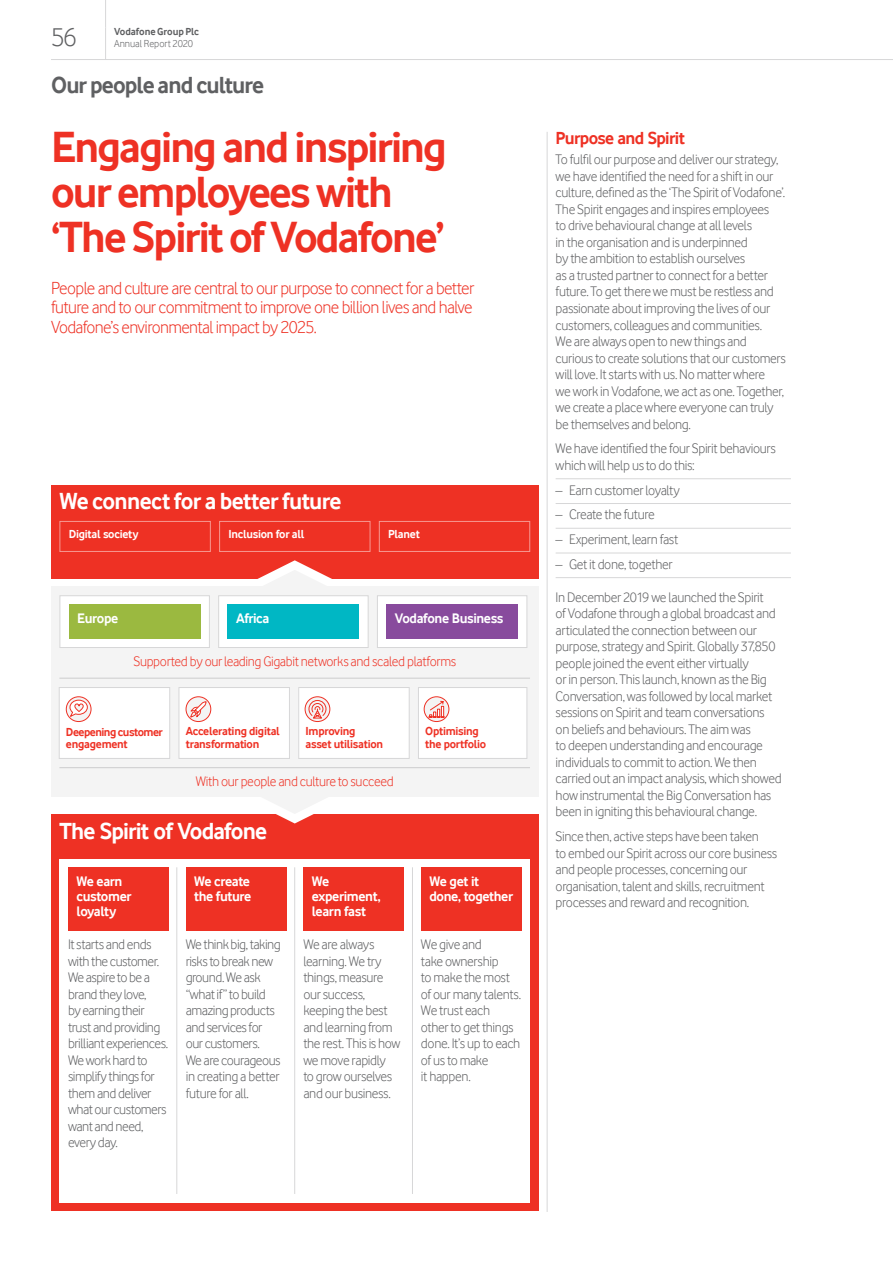
<style>
.page{position:relative;width:893px;height:1263px;background:#fff}
.page>*{position:absolute;margin:0;border:0;box-sizing:border-box;transform-origin:0 0}
.t1{font:700 45px/45px "Vodafone Rg";letter-spacing:-.04em;color:#ee3124}
.t2{font:27px "Vodafone Lt";color:#5f6062}
.t3{font:700 24px "Vodafone Rg";letter-spacing:-.03em;color:#fff}
.t4{font:700 24px "Vodafone Rg";letter-spacing:-.04em;color:#5f6062}
.t5{font:18px/19.5px "Vodafone Lt";letter-spacing:-.035em;color:#ee3124;text-align:justify}
.t6{font:700 18px "Vodafone Rg";letter-spacing:-.035em;color:#ee3124}
.t7{font:14.25px/16.5px "Vodafone Lt";letter-spacing:-.025em;color:#5f6062}
.t8{font:700 14.25px/15px "Vodafone Rg";letter-spacing:-.025em;color:#fff}
.t9{font:14.25px "Vodafone Lt";letter-spacing:-.025em;color:#ee3124}
.t10{font:700 12px/13.5px "Vodafone Rg";letter-spacing:-.02em;color:#ee3124}
.t11{font:700 12px "Vodafone Rg";letter-spacing:-.02em;color:#fff}
.t12{font:700 12px/12px "Vodafone Rg";letter-spacing:-.04em;color:#ee3124}
.t13{font:700 10.5px "Vodafone Rg";letter-spacing:-.01em;color:#5f6062}
.t14{font:10.5px "Vodafone Lt";color:#5f6062}
</style>
<div class="page">
<div style="left:51px;top:814px;width:488px;height:397px;background:#ee3124"></div>
<div style="left:60px;top:859px;width:470px;height:343px;background:#fff"></div>
<div style="left:68px;top:867px;width:101px;height:64px;background:#ee3124"></div>
<div style="left:186px;top:867px;width:100px;height:64px;background:#ee3124"></div>
<div style="left:303px;top:867px;width:101px;height:64px;background:#ee3124"></div>
<div style="left:421px;top:867px;width:101px;height:64px;background:#ee3124"></div>
<hr style="left:547px;top:132px;width:1px;height:1080px;background:#d7d7d8">
<hr style="left:556px;top:478px;width:235px;height:1px;background:#d7d7d8">
<hr style="left:556px;top:503px;width:235px;height:1px;background:#d7d7d8">
<hr style="left:556px;top:528px;width:235px;height:1px;background:#d7d7d8">
<hr style="left:556px;top:553px;width:235px;height:1px;background:#d7d7d8">
<hr style="left:556px;top:577px;width:235px;height:1px;background:#d7d7d8">
<div style="left:51px;top:485px;width:487px;height:93px;background:#ee3124"></div>
<svg style="left:207px;top:560px;width:176px;height:27px"></svg>
<svg style="left:263px;top:797px;width:64px;height:27px"></svg>
<div style="left:51px;top:587px;width:488px;height:210px;background:#f4f4f4"></div>
<div style="left:59px;top:687px;width:111px;height:71px;background:#fff"></div>
<div style="left:59px;top:687px;width:111px;height:72px;border:1px solid #d7d7d8"></div>
<div style="left:60px;top:595px;width:150px;height:53px;background:#fff;border:1px solid #d7d7d8"></div>
<div style="left:218px;top:595px;width:151px;height:53px;background:#fff;border:1px solid #d7d7d8"></div>
<div style="left:377px;top:595px;width:150px;height:53px;background:#fff;border:1px solid #d7d7d8"></div>
<div style="left:69px;top:605px;width:132px;height:34px;background:#9bb940"></div>
<div style="left:228px;top:605px;width:131px;height:34px;background:#00b7c4"></div>
<div style="left:386px;top:605px;width:132px;height:34px;background:#884b9d"></div>
<div style="left:60px;top:521px;width:151px;height:31px;border:1px solid #f79891"></div>
<div style="left:219px;top:521px;width:151px;height:31px;border:1px solid #f79891"></div>
<div style="left:379px;top:521px;width:151px;height:31px;border:1px solid #f79891"></div>
<div style="left:179px;top:687px;width:110px;height:71px;background:#fff"></div>
<div style="left:179px;top:687px;width:111px;height:72px;border:1px solid #d7d7d8"></div>
<div style="left:299px;top:687px;width:110px;height:71px;background:#fff"></div>
<div style="left:298px;top:687px;width:112px;height:72px;border:1px solid #d7d7d8"></div>
<div style="left:418px;top:687px;width:109px;height:71px;background:#fff"></div>
<div style="left:418px;top:687px;width:109px;height:72px;border:1px solid #d7d7d8"></div>
<hr style="left:59px;top:678px;width:471px;height:1px;background:#cccccd">
<hr style="left:59px;top:767px;width:471px;height:1px;background:#cccccd">
<hr style="left:176px;top:867px;width:1px;height:327px;background:#d7d7d8">
<hr style="left:294px;top:867px;width:1px;height:327px;background:#d7d7d8">
<hr style="left:412px;top:867px;width:1px;height:327px;background:#d7d7d8">
<svg style="left:424px;top:697px;width:25px;height:24px"></svg>
<div style="left:424px;top:696px;width:25px;height:26px;border:1px solid #ee3124;border-radius:50%"></div>
<svg style="left:428px;top:700px;width:18px;height:18px"></svg>
<svg style="left:305px;top:697px;width:25px;height:24px"></svg>
<div style="left:305px;top:696px;width:25px;height:26px;border:1px solid #ee3124;border-radius:50%"></div>
<svg style="left:308px;top:700px;width:19px;height:19px"></svg>
<svg style="left:186px;top:697px;width:25px;height:24px"></svg>
<div style="left:186px;top:696px;width:25px;height:26px;border:1px solid #ee3124;border-radius:50%"></div>
<svg style="left:190px;top:701px;width:17px;height:21px"></svg>
<svg style="left:66px;top:697px;width:25px;height:24px"></svg>
<div style="left:66px;top:696px;width:25px;height:26px;border:1px solid #ee3124;border-radius:50%"></div>
<svg style="left:69px;top:699px;width:19px;height:19px"></svg>
<hr style="left:51px;top:59px;width:842px;height:1px;background:#d7d7d8">
<svg style="left:105px;top:0;width:1px;height:28px"></svg>
<hr style="left:105px;top:28px;width:1px;height:32px;background:#d7d7d8">
<h2 class="t2" style="left:51px;top:21px;width:27px">56</h2>
<p class="t13" style="left:114px;top:25px;width:86px">Vodafone Group Plc</p>
<p class="t14" style="left:114px;top:37px;width:81px">Annual Report 2020</p>
<h3 class="t4" style="left:51px;top:71px;width:215px">Our people and culture</h3>
<h1 class="t1" style="left:51px;top:124px;width:397px">Engaging and inspiring our employees with ‘The Spirit of Vodafone’</h1>
<p class="t5" style="left:51px;top:278px;width:425px">People and culture are central to our purpose to connect for a better future and to our commitment to improve one billion lives and halve Vodafone’s environmental impact by 2025.</p>
<h3 class="t3" style="left:60px;top:487px;width:284px">We connect for a better future</h3>
<p class="t11" style="left:69px;top:527px;width:71px">Digital society</p>
<p class="t11" style="left:228px;top:527px;width:77px">Inclusion for all</p>
<p class="t11" style="left:388px;top:527px;width:33px">Planet</p>
<p class="t8" style="left:77px;top:610px;width:43px">Europe</p>
<p class="t8" style="left:236px;top:610px;width:35px">Africa</p>
<p class="t8" style="left:395px;top:610px;width:110px">Vodafone Business</p>
<p class="t9" style="left:133px;top:653px;width:324px">Supported by our leading Gigabit networks and scaled platforms</p>
<p class="t12" style="left:66px;top:726px;width:98px">Deepening customer engagement</p>
<p class="t10" style="left:186px;top:724px;width:96px">Accelerating digital transformation</p>
<p class="t10" style="left:305px;top:724px;width:79px">Improving asset utilisation</p>
<p class="t10" style="left:425px;top:724px;width:63px">Optimising the portfolio</p>
<p class="t9" style="left:196px;top:773px;width:199px">With our people and culture to succeed</p>
<h3 class="t3" style="left:60px;top:817px;width:209px">The Spirit of Vodafone</h3>
<p class="t8" style="left:77px;top:873px;width:57px">We earn customer loyalty</p>
<p class="t8" style="left:194px;top:873px;width:59px">We create the future</p>
<p class="t8" style="left:312px;top:873px;width:70px">We experiment, learn fast</p>
<p class="t8" style="left:429px;top:873px;width:85px">We get it done, together</p>
<p class="t7" style="left:68px;top:936px;width:102px">It starts and ends with the customer.<br>We aspire to be a brand they love,<br>by earning their trust and providing brilliant experiences.<br>We work hard to simplify things for them and deliver what our customers want and need, every day.</p>
<p class="t7" style="left:186px;top:936px;width:96px">We think big, taking risks to break new ground. We ask “what if” to build amazing products and services for our customers.<br>We are courageous in creating a better future for all.</p>
<p class="t7" style="left:303px;top:936px;width:99px">We are always learning. We try things, measure our success, keeping the best and learning from the rest. This is how we move rapidly<br>to grow ourselves and our business.</p>
<p class="t7" style="left:421px;top:936px;width:102px">We give and<br>take ownership<br>to make the most of our many talents.<br>We trust each other to get things done. It’s up to each of us to make<br>it happen.</p>
<p class="t6" style="left:556px;top:127px;width:131px">Purpose and Spirit</p>
<p class="t7" style="left:556px;top:151px;width:232px">To fulfil our purpose and deliver our strategy, we have identified the need for a shift in our culture, defined as the ‘The Spirit of Vodafone’.<br>The Spirit engages and inspires employees<br>to drive behavioural change at all levels<br>in the organisation and is underpinned<br>by the ambition to establish ourselves<br>as a trusted partner to connect for a better future. To get there we must be restless and passionate about improving the lives of our customers, colleagues and communities.<br>We are always open to new things and curious to create solutions that our customers will love. It starts with us. No matter where<br>we work in Vodafone, we act as one. Together, we create a place where everyone can truly be themselves and belong.</p>
<p class="t7" style="left:556px;top:440px;width:222px">We have identified the four Spirit behaviours which will help us to do this:</p>
<p class="t7" style="left:556px;top:481px;width:126px">– Earn customer loyalty</p>
<p class="t7" style="left:556px;top:506px;width:101px">– Create the future</p>
<p class="t7" style="left:556px;top:531px;width:124px">– Experiment, learn fast</p>
<p class="t7" style="left:556px;top:556px;width:118px">– Get it done, together</p>
<p class="t7" style="left:556px;top:589px;width:228px">In December 2019 we launched the Spirit<br>of Vodafone through a global broadcast and articulated the connection between our purpose, strategy and Spirit. Globally 37,850 people joined the event either virtually<br>or in person. This launch, known as the Big Conversation, was followed by local market sessions on Spirit and team conversations on beliefs and behaviours. The aim was<br>to deepen understanding and encourage individuals to commit to action. We then carried out an impact analysis, which showed how instrumental the Big Conversation has been in igniting this behavioural change.</p>
<p class="t7" style="left:556px;top:828px;width:223px">Since then, active steps have been taken<br>to embed our Spirit across our core business and people processes, concerning our organisation, talent and skills, recruitment processes and reward and recognition.</p>
</div>
